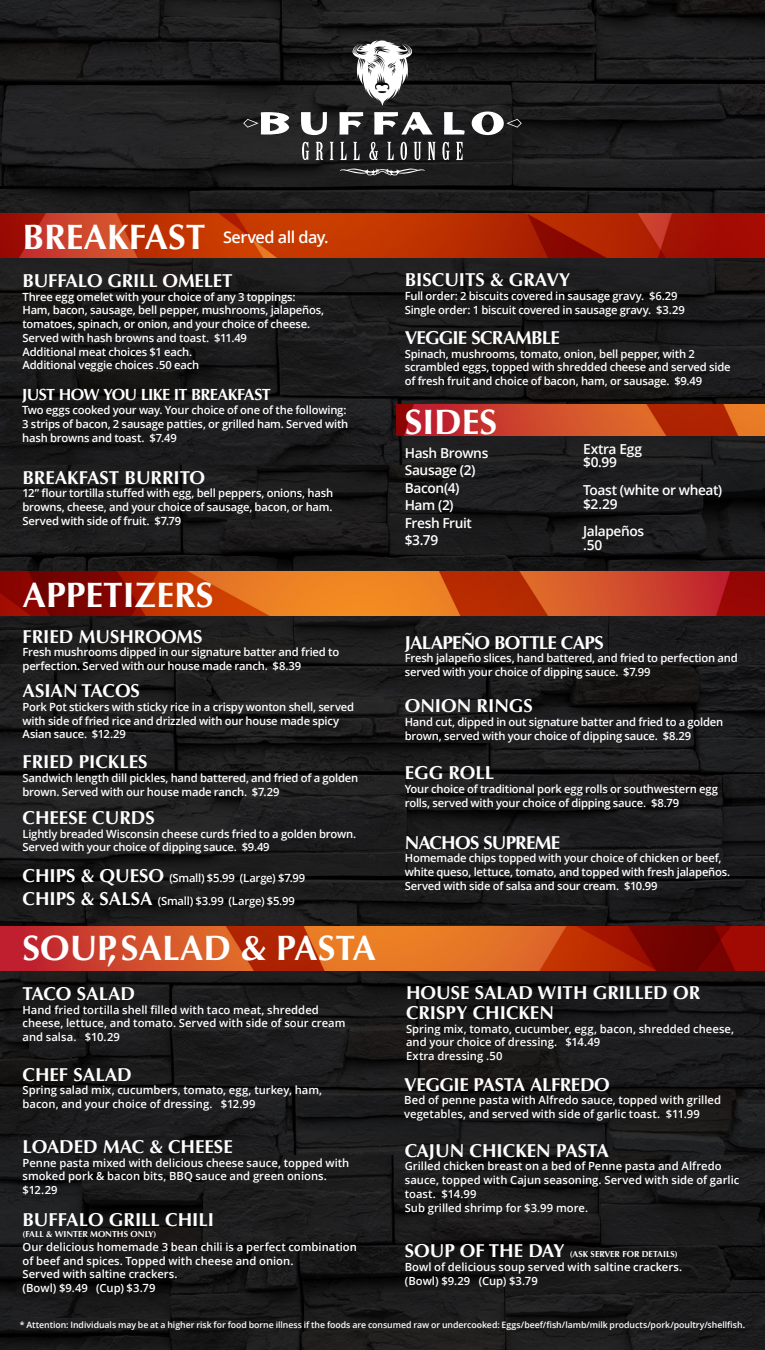
<style>
.page{position:relative;width:765px;height:1350px;background:#fff}
.page>*{position:absolute;margin:0;border:0;box-sizing:border-box;transform-origin:0 0}
.t1{font:700 35.5px "Optima";color:#fff}
.t2{font:700 18.75px/20px "Optima";color:#fff}
.t3{font:700 18.75px "Optima";letter-spacing:-.04em;color:#fff}
.t4{font:700 18.75px "Optima";letter-spacing:-.02em;color:#fff}
.t5{font:700 18.75px "Optima";letter-spacing:-.045em;color:#fff}
.t6{font:700 16.25px "Optima";letter-spacing:-.04em;color:#fff}
.t7{font:600 16.25px "Open Sans";letter-spacing:-.035em;color:#fff}
.t8{font:600 13.75px/13.8px "Open Sans";letter-spacing:-.025em;color:#fff}
.t9{font:600 11.25px/13.8px "Open Sans";letter-spacing:-.015em;color:#fff}
.t10{font:600 11.25px/13.8px "Open Sans";letter-spacing:.005em;color:#fff}
.t11{font:600 8.75px "Open Sans";letter-spacing:-.005em;color:#fff}
.t12{font:700 8.75px "Optima";color:#fff}
.s1{font-family:"Optima";font-weight:700;font-size:18.75px}
.s2{font-size:18.75px}
</style>
<div class="page">
<img style="left:0;top:0;width:765px;height:1350px">
<svg style="left:352px;top:40px;width:60px;height:66px"></svg>
<svg style="left:339px;top:167px;width:87px;height:10px"></svg>
<svg style="left:302px;top:142px;width:161px;height:18px;background:#545454"></svg>
<svg style="left:243px;top:112px;width:279px;height:23px"></svg>
<div style="left:0;top:563px;width:765px;height:69px;background:#231f20;opacity:.75"></div>
<img style="left:0;top:571px;width:765px;height:44px">
<div style="left:0;top:918px;width:765px;height:70px;background:#231f20;opacity:.75"></div>
<img style="left:0;top:927px;width:765px;height:44px">
<div style="left:0;top:204px;width:765px;height:70px;background:#231f20"></div>
<img style="left:0;top:213px;width:765px;height:44px">
<div style="left:387px;top:396px;width:378px;height:56px;background:#231f20;opacity:.75"></div>
<img style="left:396px;top:405px;width:369px;height:31px">
<p class="t1" style="left:22px;top:216px;width:185px">BREAKFAST</p>
<p class="t7" style="left:223px;top:226px;width:107px">Served all day.</p>
<p class="t2" style="left:22px;top:271px;width:211px">BUFFALO GRILL OMELET</p>
<p class="t9" style="left:22px;top:289px;width:275px">Three egg omelet with your choice of any 3 toppings:</p>
<p class="t9" style="left:22px;top:303px;width:303px">Ham, bacon, sausage, bell pepper, mushrooms, jalapeños, tomatoes, spinach, or onion, and your choice of cheese.</p>
<p class="t9" style="left:22px;top:331px;width:226px">Served with hash browns and toast. $11.49</p>
<p class="t9" style="left:22px;top:344px;width:178px">Additional meat choices $1 each.<br>Additional veggie choices .50 each</p>
<p class="t6" style="left:22px;top:386px;width:250px">JUST HOW YOU LIKE IT BREAKFAST</p>
<p class="t9" style="left:22px;top:403px;width:328px">Two eggs cooked your way. Your choice of one of the following:<br>3 strips of bacon, 2 sausage patties, or grilled ham. Served with hash browns and toast. $7.49</p>
<p class="t2" style="left:22px;top:467px;width:184px">BREAKFAST BURRITO</p>
<p class="t9" style="left:22px;top:486px;width:312px;text-align:justify">12” flour tortilla stuffed with egg, bell peppers, onions, hash browns, cheese, and your choice of sausage, bacon, or ham.<br>Served with side of fruit. $7.79</p>
<p class="t1" style="left:22px;top:574px;width:193px">APPETIZERS</p>
<p class="t2" style="left:22px;top:626px;width:182px">FRIED MUSHROOMS</p>
<p class="t9" style="left:22px;top:645px;width:318px">Fresh mushrooms dipped in our signature batter and fried to perfection. Served with our house made ranch. $8.39</p>
<p class="t2" style="left:22px;top:681px;width:119px">ASIAN TACOS</p>
<p class="t9" style="left:22px;top:700px;width:333px">Pork Pot stickers with sticky rice in a crispy wonton shell, served with side of fried rice and drizzled with our house made spicy<br>Asian sauce. $12.29</p>
<p class="t2" style="left:22px;top:752px;width:127px">FRIED PICKLES</p>
<p class="t9" style="left:22px;top:771px;width:337px">Sandwich length dill pickles, hand battered, and fried of a golden brown. Served with our house made ranch. $7.29</p>
<p class="t2" style="left:22px;top:808px;width:134px">CHEESE CURDS</p>
<p class="t9" style="left:22px;top:827px;width:335px">Lightly breaded Wisconsin cheese curds fried to a golden brown.<br>Served with your choice of dipping sauce. $9.49</p>
<p class="t9" style="left:22px;top:871px;width:284px"><span class="s1">CHIPS &amp; QUESO</span> (Small) $5.99 (Large) $7.99</p>
<p class="t9" style="left:22px;top:893px;width:274px"><span class="s1">CHIPS &amp; SALSA</span> (Small) $3.99 (Large) $5.99</p>
<p class="t1" style="left:22px;top:928px;width:355px">SOUP, SALAD &amp; PASTA</p>
<p class="t2" style="left:22px;top:984px;width:114px">TACO SALAD</p>
<p class="t9" style="left:22px;top:1002px;width:325px">Hand fried tortilla shell filled with taco meat, shredded cheese, lettuce, and tomato. Served with side of sour cream and salsa. $10.29</p>
<p class="t2" style="left:22px;top:1065px;width:111px">CHEF SALAD</p>
<p class="t9" style="left:22px;top:1083px;width:301px">Spring salad mix, cucumbers, tomato, egg, turkey, ham, bacon, and your choice of dressing. $12.99</p>
<p class="t2" style="left:22px;top:1137px;width:212px">LOADED MAC &amp; CHEESE</p>
<p class="t9" style="left:22px;top:1155px;width:328px">Penne pasta mixed with delicious cheese sauce, topped with smoked pork &amp; bacon bits, BBQ sauce and green onions. $12.29</p>
<p class="t2" style="left:22px;top:1210px;width:193px">BUFFALO GRILL CHILI</p>
<p class="t12" style="left:22px;top:1229px;width:135px">(FALL &amp; WINTER MONTHS ONLY)</p>
<p class="t9" style="left:22px;top:1240px;width:336px">Our delicious homemade 3 bean chili is a perfect combination of beef and spices. Topped with cheese and onion.</p>
<p class="t9" style="left:22px;top:1267px;width:157px">Served with saltine crackers.</p>
<p class="t10" style="left:22px;top:1281px;width:134px">(Bowl) $9.49 (Cup) $3.79</p>
<p class="t2" style="left:405px;top:270px;width:167px">BISCUITS &amp; GRAVY</p>
<p class="t9" style="left:405px;top:289px;width:274px">Full order: 2 biscuits covered in sausage gravy. $6.29</p>
<p class="t9" style="left:405px;top:303px;width:282px">Single order: 1 biscuit covered in sausage gravy. $3.29</p>
<p class="t3" style="left:405px;top:327px;width:157px">VEGGIE SCRAMBLE</p>
<p class="t9" style="left:405px;top:347px;width:327px">Spinach, mushrooms, tomato, onion, bell pepper, with 2 scrambled eggs, topped with shredded cheese and served side of fresh fruit and choice of bacon, ham, or sausage. $9.49</p>
<p class="t1" style="left:405px;top:401px;width:94px">SIDES</p>
<p class="t8" style="left:405px;top:444px;width:85px;line-height:17.5px">Hash Browns<br>Sausage (2)</p>
<p class="t8" style="left:405px;top:481px;width:56px">Bacon(4)</p>
<p class="t8" style="left:405px;top:498px;width:50px">Ham (2)</p>
<p class="t8" style="left:405px;top:516px;width:69px">Fresh Fruit</p>
<p class="t8" style="left:405px;top:533px;width:35px">$3.79</p>
<p class="t8" style="left:583px;top:442px;width:60px">Extra Egg $0.99</p>
<p class="t8" style="left:583px;top:483px;width:141px">Toast (white or wheat) $2.29</p>
<p class="t8" style="left:583px;top:524px;width:63px">Jalapeños .50</p>
<p class="t3" style="left:405px;top:631px;width:201px">JALAPEÑO BOTTLE CAPS</p>
<p class="t9" style="left:405px;top:651px;width:335px">Fresh jalapeño slices, hand battered, and fried to perfection and served with your choice of dipping sauce. $7.99</p>
<p class="t2" style="left:405px;top:696px;width:130px">ONION RINGS</p>
<p class="t9" style="left:405px;top:715px;width:320px">Hand cut, dipped in out signature batter and fried to a golden brown, served with your choice of dipping sauce. $8.29</p>
<p class="t2" style="left:405px;top:763px;width:91px">EGG ROLL</p>
<p class="t9" style="left:405px;top:782px;width:315px">Your choice of traditional pork egg rolls or southwestern egg rolls, served with your choice of dipping sauce. $8.79</p>
<p class="t5" style="left:405px;top:831px;width:157px">NACHOS SUPREME</p>
<p class="t9" style="left:405px;top:851px;width:327px">Homemade chips topped with your choice of chicken or beef, white queso, lettuce, tomato, and topped with fresh jalapeños.<br>Served with side of salsa and sour cream. $10.99</p>
<p class="t2" style="left:406px;top:983px;width:296px">HOUSE SALAD WITH GRILLED OR<br>CRISPY CHICKEN</p>
<p class="t9" style="left:406px;top:1021px;width:330px">Spring mix, tomato, cucumber, egg, bacon, shredded cheese, and your choice of dressing. $14.49</p>
<p class="t9" style="left:406px;top:1049px;width:98px">Extra dressing .50</p>
<p class="t4" style="left:404px;top:1073px;width:207px">VEGGIE PASTA ALFREDO</p>
<p class="t10" style="left:404px;top:1093px;width:318px">Bed of penne pasta with Alfredo sauce, topped with grilled vegetables, and served with side of garlic toast. $11.99</p>
<p class="t2" style="left:405px;top:1140px;width:206px">CAJUN CHICKEN PASTA</p>
<p class="t9" style="left:405px;top:1159px;width:336px">Grilled chicken breast on a bed of Penne pasta and Alfredo sauce, topped with Cajun seasoning. Served with side of garlic toast. $14.99</p>
<p class="t9" style="left:405px;top:1200px;width:185px">Sub grilled shrimp for $3.99 more.</p>
<p class="t12" style="left:405px;top:1249px;width:274px"><span class="s2">SOUP OF THE DAY</span> (ASK SERVER FOR DETAILS)</p>
<p class="t9" style="left:405px;top:1260px;width:279px">Bowl of delicious soup served with saltine crackers. (Bowl) $9.29 (Cup) $3.79</p>
<p class="t11" style="left:20px;top:1319px;width:727px">* Attention: Individuals may be at a higher risk for food borne illness if the foods are consumed raw or undercooked: Eggs/beef/fish/lamb/milk products/pork/poultry/shellfish.</p>
</div>
